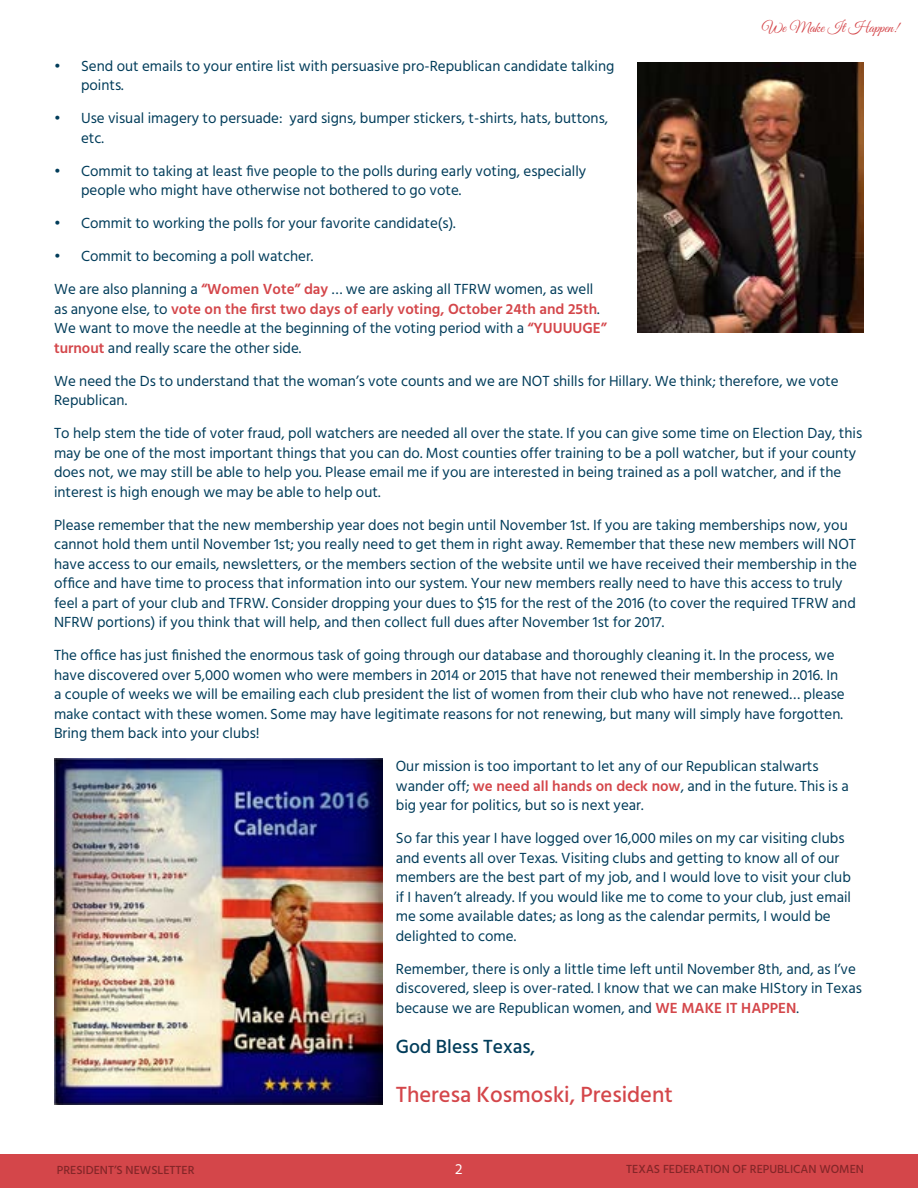
<style>
.page{position:relative;width:918px;height:1188px;background:#fff}
.page>*{position:absolute;margin:0;border:0;box-sizing:border-box;transform-origin:0 0}
.t1{font:500 22.5px "Hind Siliguri";color:#d4464a}
.t2{font:500 19.5px "Hind Siliguri";color:#003c5a}
.t3{font:15px/19.5px "Hind Siliguri";color:#003c5a}
.t4{font:15px "Great Vibes";color:#d4464a}
.t5{font:15px "Hind Siliguri";color:#fff}
.t6{font:500 12px "Hind Siliguri";color:#842628}
.s1{font-weight:600;color:#d4464a}
</style>
<div class="page">
<div style="left:0;top:1154px;width:918px;height:34px;background:#d4464a"></div>
<img style="left:54px;top:758px;width:328px;height:347px">
<img style="left:637px;top:63px;width:227px;height:270px">
<p class="t4" style="left:762px;top:19px;width:138px">We Make It Happen!</p>
<p class="t3" style="left:81px;top:57px;width:535px;text-indent:-27px">• Send out emails to your entire list with persuasive pro-Republican candidate talking points.</p>
<p class="t3" style="left:81px;top:109px;width:529px;text-indent:-27px">• Use visual imagery to persuade: yard signs, bumper stickers, t-shirts, hats, buttons, etc.</p>
<p class="t3" style="left:81px;top:162px;width:507px;text-indent:-27px">• Commit to taking at least five people to the polls during early voting, especially people who might have otherwise not bothered to go vote.</p>
<p class="t3" style="left:54px;top:214px;width:403px">• Commit to working the polls for your favorite candidate(s).</p>
<p class="t3" style="left:54px;top:247px;width:261px">• Commit to becoming a poll watcher.</p>
<p class="t3" style="left:54px;top:280px;width:554px">We are also planning a <span class="s1">“Women Vote” day</span> … we are asking all TFRW women, as well as anyone else, to <span class="s1">vote on the first two days of early voting, October 24th and 25th</span>.<br>We want to move the needle at the beginning of the voting period with a <span class="s1">“YUUUUGE” turnout</span> and really scare the other side.</p>
<p class="t3" style="left:54px;top:372px;width:786px">We need the Ds to understand that the woman’s vote counts and we are NOT shills for Hillary. We think; therefore, we vote<br>Republican.</p>
<p class="t3" style="left:54px;top:424px;width:810px">To help stem the tide of voter fraud, poll watchers are needed all over the state. If you can give some time on Election Day, this may be one of the most important things that you can do. Most counties offer training to be a poll watcher, but if your county does not, we may still be able to help you. Please email me if you are interested in being trained as a poll watcher, and if the interest is high enough we may be able to help out.</p>
<p class="t3" style="left:54px;top:516px;width:804px">Please remember that the new membership year does not begin until November 1st. If you are taking memberships now, you cannot hold them until November 1st; you really need to get them in right away. Remember that these new members will NOT have access to our emails, newsletters, or the members section of the website until we have received their membership in the office and have time to process that information into our system. Your new members really need to have this access to truly feel a part of your club and TFRW. Consider dropping your dues to $15 for the rest of the 2016 (to cover the required TFRW and NFRW portions) if you think that will help, and then collect full dues after November 1st for 2017.</p>
<p class="t3" style="left:54px;top:646px;width:792px">The office has just finished the enormous task of going through our database and thoroughly cleaning it. In the process, we have discovered over 5,000 women who were members in 2014 or 2015 that have not renewed their membership in 2016. In a couple of weeks we will be emailing each club president the list of women from their club who have not renewed… please make contact with these women. Some may have legitimate reasons for not renewing, but many will simply have forgotten.<br>Bring them back into your clubs!</p>
<p class="t3" style="left:396px;top:757px;width:454px">Our mission is too important to let any of our Republican stalwarts wander off; <span class="s1">we need all hands on deck now</span>, and in the future. This is a big year for politics, but so is next year.</p>
<p class="t3" style="left:396px;top:829px;width:457px">So far this year I have logged over 16,000 miles on my car visiting clubs and events all over Texas. Visiting clubs and getting to know all of our members are the best part of my job, and I would love to visit your club if I haven’t already. If you would like me to come to your club, just email me some available dates; as long as the calendar permits, I would be delighted to come.</p>
<p class="t3" style="left:396px;top:960px;width:468px">Remember, there is only a little time left until November 8th, and, as I’ve discovered, sleep is over-rated. I know that we can make HIStory in Texas because we are Republican women, and <span class="s1">WE MAKE IT HAPPEN</span>.</p>
<h2 class="t2" style="left:396px;top:1033px;width:141px">God Bless Texas,</h2>
<h1 class="t1" style="left:396px;top:1078px;width:279px">Theresa Kosmoski, President</h1>
<p class="t6" style="left:57px;top:1162px;width:139px">PRESIDENT’S NEWSLETTER</p>
<p class="t5" style="left:455px;top:1159px;width:9px">2</p>
<p class="t6" style="left:626px;top:1160px;width:239px">TEXAS FEDERATION OF REPUBLICAN WOMEN</p>
</div>
